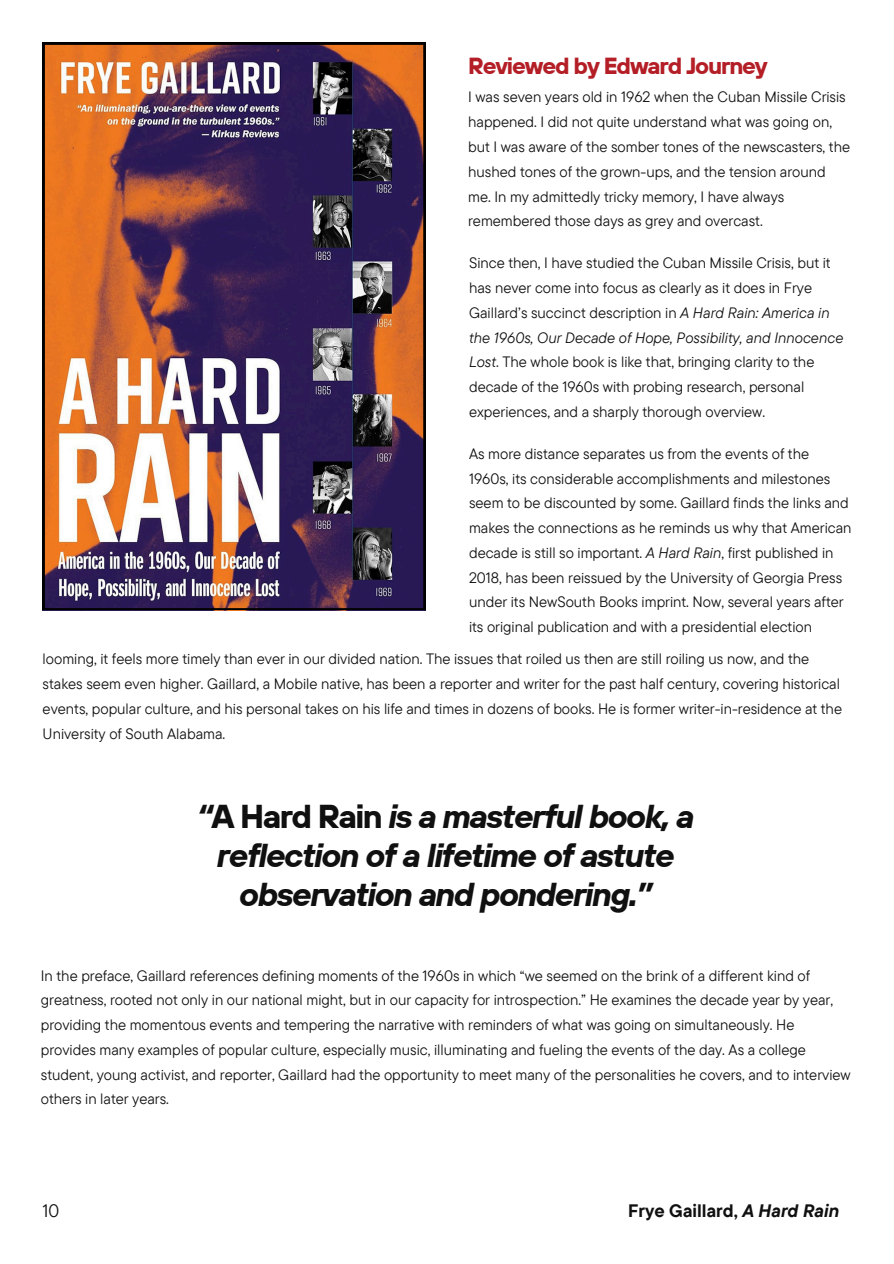
<style>
.page{position:relative;width:894px;height:1264px;background:#fff}
.page>*{position:absolute;margin:0;border:0;box-sizing:border-box;transform-origin:0 0}
.t1{font:italic 700 33px/39.3px "TT Hoves";letter-spacing:-.05em;color:#101010;text-align:center}
.t2{font:700 23.25px "TT Hoves";letter-spacing:-.05em;color:#b41e26}
.t3{font:700 18px "TT Commons Pro";color:#101010}
.t4{font:18px "TT Commons Pro";color:#101010}
.t5{font:15px/24.8px "TT Commons Pro";color:#101010}
.s1{font-style:italic}
.s2{font-style:normal}
</style>
<div class="page">
<svg style="left:43px;top:43px;width:382px;height:567px;background:#7f585e"></svg>
<h1 class="t2" style="left:468px;top:50px;width:301px">Reviewed by Edward Journey</h1>
<p class="t5" style="left:468px;top:84px;width:383px">I was seven years old in 1962 when the Cuban Missile Crisis happened. I did not quite understand what was going on, but I was aware of the somber tones of the newscasters, the hushed tones of the grown-ups, and the tension around me. In my admittedly tricky memory, I have always remembered those days as grey and overcast.</p>
<p class="t5" style="left:469px;top:250px;width:376px">Since then, I have studied the Cuban Missile Crisis, but it has never come into focus as clearly as it does in Frye Gaillard’s succinct description in <span class="s1">A Hard Rain: America in the 1960s, Our Decade of Hope, Possibility, and Innocence Lost</span>. The whole book is like that, bringing clarity to the decade of the 1960s with probing research, personal experiences, and a sharply thorough overview.</p>
<p class="t5" style="left:469px;top:441px;width:384px">As more distance separates us from the events of the 1960s, its considerable accomplishments and milestones seem to be discounted by some. Gaillard finds the links and makes the connections as he reminds us why that American decade is still so important. <span class="s1">A Hard Rain</span>, first published in 2018, has been reissued by the University of Georgia Press under its NewSouth Books imprint. Now, several years after its original publication and with a presidential election</p>
<p class="t5" style="left:43px;top:646px;width:800px">looming, it feels more timely than ever in our divided nation. The issues that roiled us then are still roiling us now, and the stakes seem even higher. Gaillard, a Mobile native, has been a reporter and writer for the past half century, covering historical events, popular culture, and his personal takes on his life and times in dozens of books. He is former writer-in-residence at the University of South Alabama.</p>
<p class="t1" style="left:197px;top:795px;width:499px">“<span class="s2">A Hard Rain</span> is a masterful book, a reflection of a lifetime of astute observation and pondering.”</p>
<h3 class="t5" style="left:41px;top:962px;width:811px">In the preface, Gaillard references defining moments of the 1960s in which “we seemed on the brink of a different kind of greatness, rooted not only in our national might, but in our capacity for introspection.” He examines the decade year by year, providing the momentous events and tempering the narrative with reminders of what was going on simultaneously. He provides many examples of popular culture, especially music, illuminating and fueling the events of the day. As a college student, young activist, and reporter, Gaillard had the opportunity to meet many of the personalities he covers, and to interview others in later years.</h3>
<h2 class="t4" style="left:43px;top:1198px;width:18px">10</h2>
<p class="t3" style="left:628px;top:1198px;width:212px">Frye Gaillard, <span class="s1">A Hard Rain</span></p>
</div>
